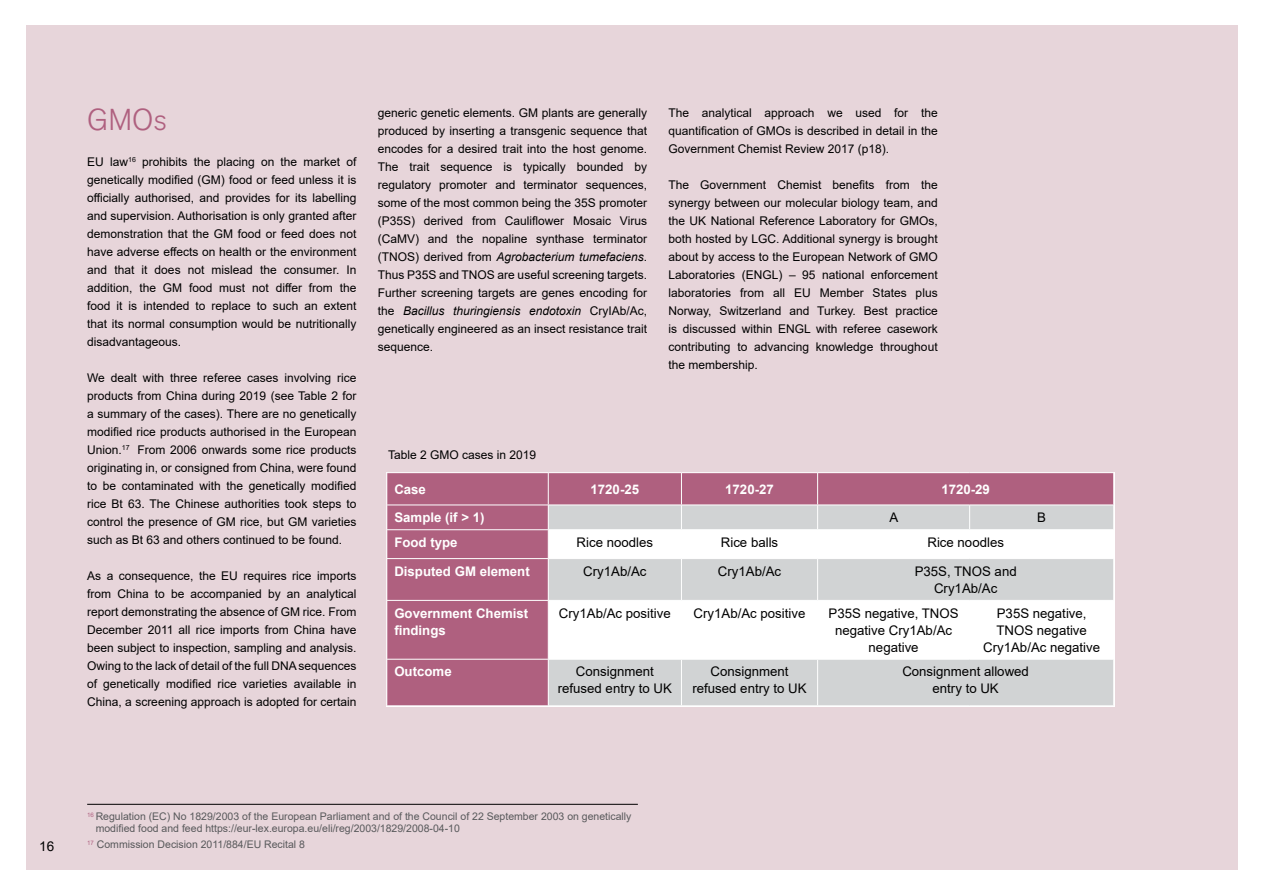
<style>
.page{position:relative;width:1263px;height:893px;background:#fff}
.page>*{position:absolute;margin:0;border:0;box-sizing:border-box;transform-origin:0 0}
.t1{font:300 30px "Akzidenz Grotesk BQ";color:#af607f}
.t2{font:13.5px "Arial";color:#000}
.t3{font:13.2px/17.1px "Arial";color:#000;text-align:center}
.t4{font:700 13.2px/17.1px "Arial";color:#fff}
.t5{font:12px/18px "Arial";color:#000;text-align:justify}
.t6{font:10.5px/12px "Arial";color:#58595b}
.s1{font-style:italic}
</style>
<div class="page">
<div style="left:26px;top:26px;width:1211px;height:844px;background:#e7d5da"></div>
<hr style="left:87px;top:804px;width:551px;height:1px;background:#000">
<div style="left:387px;top:473px;width:726px;height:232px;background:#af607f"></div>
<svg style="left:549px;top:506px;width:564px;height:199px;background:#e5e6e7"></svg>
<hr style="left:386px;top:472px;width:162px;height:1px;background:#fff">
<hr style="left:386px;top:473px;width:1px;height:32px;background:#fff">
<hr style="left:548px;top:472px;width:133px;height:1px;background:#fff">
<hr style="left:548px;top:473px;width:1px;height:32px;background:#fff">
<hr style="left:681px;top:472px;width:137px;height:1px;background:#fff">
<hr style="left:681px;top:473px;width:1px;height:32px;background:#fff">
<hr style="left:818px;top:472px;width:152px;height:1px;background:#fff">
<hr style="left:817px;top:473px;width:1px;height:32px;background:#fff">
<hr style="left:970px;top:472px;width:144px;height:1px;background:#fff">
<hr style="left:1113px;top:473px;width:1px;height:32px;background:#fff">
<hr style="left:386px;top:505px;width:162px;height:1px;background:#fff">
<hr style="left:548px;top:505px;width:133px;height:1px;background:#fff">
<hr style="left:681px;top:505px;width:137px;height:1px;background:#fff">
<hr style="left:818px;top:505px;width:152px;height:1px;background:#fff">
<hr style="left:970px;top:505px;width:144px;height:1px;background:#fff">
<svg style="left:969px;top:505px;width:1px;height:24px"></svg>
<hr style="left:386px;top:529px;width:162px;height:1px;background:#fff">
<svg style="left:386px;top:505px;width:1px;height:53px"></svg>
<hr style="left:548px;top:529px;width:133px;height:1px;background:#fff">
<svg style="left:548px;top:505px;width:1px;height:53px"></svg>
<hr style="left:681px;top:529px;width:137px;height:1px;background:#fff">
<svg style="left:681px;top:505px;width:1px;height:53px"></svg>
<hr style="left:818px;top:529px;width:152px;height:1px;background:#fff">
<svg style="left:817px;top:505px;width:1px;height:53px"></svg>
<hr style="left:970px;top:529px;width:144px;height:1px;background:#fff">
<svg style="left:1113px;top:505px;width:1px;height:53px"></svg>
<hr style="left:386px;top:558px;width:162px;height:1px;background:#fff">
<hr style="left:386px;top:559px;width:1px;height:41px;background:#fff">
<hr style="left:548px;top:558px;width:133px;height:1px;background:#fff">
<hr style="left:548px;top:559px;width:1px;height:41px;background:#fff">
<hr style="left:681px;top:558px;width:137px;height:1px;background:#fff">
<hr style="left:681px;top:559px;width:1px;height:41px;background:#fff">
<hr style="left:818px;top:558px;width:152px;height:1px;background:#fff">
<hr style="left:817px;top:559px;width:1px;height:41px;background:#fff">
<hr style="left:970px;top:558px;width:144px;height:1px;background:#fff">
<hr style="left:1113px;top:559px;width:1px;height:41px;background:#fff">
<hr style="left:386px;top:600px;width:162px;height:1px;background:#fff">
<hr style="left:386px;top:601px;width:1px;height:58px;background:#fff">
<hr style="left:548px;top:600px;width:133px;height:1px;background:#fff">
<hr style="left:548px;top:601px;width:1px;height:58px;background:#fff">
<hr style="left:681px;top:600px;width:137px;height:1px;background:#fff">
<hr style="left:681px;top:601px;width:1px;height:58px;background:#fff">
<hr style="left:818px;top:600px;width:152px;height:1px;background:#fff">
<hr style="left:817px;top:601px;width:1px;height:58px;background:#fff">
<hr style="left:970px;top:600px;width:144px;height:1px;background:#fff">
<hr style="left:969px;top:601px;width:1px;height:58px;background:#fff">
<hr style="left:1113px;top:601px;width:1px;height:58px;background:#fff">
<hr style="left:386px;top:659px;width:162px;height:1px;background:#fff">
<hr style="left:386px;top:660px;width:1px;height:45px;background:#fff">
<hr style="left:548px;top:659px;width:133px;height:1px;background:#fff">
<hr style="left:548px;top:660px;width:1px;height:45px;background:#fff">
<hr style="left:681px;top:659px;width:137px;height:1px;background:#fff">
<hr style="left:681px;top:660px;width:1px;height:45px;background:#fff">
<hr style="left:818px;top:659px;width:152px;height:1px;background:#fff">
<hr style="left:817px;top:660px;width:1px;height:45px;background:#fff">
<hr style="left:970px;top:659px;width:144px;height:1px;background:#fff">
<hr style="left:1113px;top:660px;width:1px;height:45px;background:#fff">
<hr style="left:386px;top:705px;width:162px;height:1px;background:#fff">
<hr style="left:548px;top:705px;width:133px;height:1px;background:#fff">
<hr style="left:681px;top:705px;width:137px;height:1px;background:#fff">
<hr style="left:818px;top:705px;width:152px;height:1px;background:#fff">
<hr style="left:970px;top:705px;width:144px;height:1px;background:#fff">
<h1 class="t1" style="left:87px;top:102px;width:81px">GMOs</h1>
<p class="t5" style="left:87px;top:152px;width:271px">EU law<sup>16</sup> prohibits the placing on the market of genetically modified (GM) food or feed unless it is officially authorised, and provides for its labelling and supervision. Authorisation is only granted after demonstration that the GM food or feed does not have adverse effects on health or the environment and that it does not mislead the consumer. In addition, the GM food must not differ from the food it is intended to replace to such an extent that its normal consumption would be nutritionally disadvantageous.</p>
<p class="t5" style="left:87px;top:368px;width:271px">We dealt with three referee cases involving rice products from China during 2019 (see Table 2 for a summary of the cases). There are no genetically modified rice products authorised in the European Union.<sup>17</sup> From 2006 onwards some rice products originating in, or consigned from China, were found to be contaminated with the genetically modified rice Bt 63. The Chinese authorities took steps to control the presence of GM rice, but GM varieties such as Bt 63 and others continued to be found.</p>
<p class="t5" style="left:87px;top:566px;width:271px">As a consequence, the EU requires rice imports from China to be accompanied by an analytical report demonstrating the absence of GM rice. From December 2011 all rice imports from China have been subject to inspection, sampling and analysis.<br>Owing to the lack of detail of the full DNA sequences of genetically modified rice varieties available in China, a screening approach is adopted for certain</p>
<p class="t5" style="left:378px;top:104px;width:271px">generic genetic elements. GM plants are generally produced by inserting a transgenic sequence that encodes for a desired trait into the host genome.<br>The trait sequence is typically bounded by regulatory promoter and terminator sequences, some of the most common being the 35S promoter (P35S) derived from Cauliflower Mosaic Virus (CaMV) and the nopaline synthase terminator (TNOS) derived from <span class="s1">Agrobacterium tumefaciens</span>.<br>Thus P35S and TNOS are useful screening targets.<br>Further screening targets are genes encoding for the <span class="s1">Bacillus thuringiensis endotoxin</span> CryIAb/Ac, genetically engineered as an insect resistance trait sequence.</p>
<p class="t5" style="left:668px;top:104px;width:271px">The analytical approach we used for the quantification of GMOs is described in detail in the Government Chemist Review 2017 (p18).</p>
<p class="t5" style="left:668px;top:176px;width:271px">The Government Chemist benefits from the synergy between our molecular biology team, and the UK National Reference Laboratory for GMOs, both hosted by LGC. Additional synergy is brought about by access to the European Network of GMO Laboratories (ENGL) – 95 national enforcement laboratories from all EU Member States plus Norway, Switzerland and Turkey. Best practice is discussed within ENGL with referee casework contributing to advancing knowledge throughout the membership.</p>
<p class="t5" style="left:388px;top:446px;width:150px">Table 2 GMO cases in 2019</p>
<p class="t4" style="left:394px;top:481px;width:33px">Case</p>
<p class="t4" style="left:591px;top:481px;width:50px">1720-25</p>
<p class="t4" style="left:725px;top:481px;width:50px">1720-27</p>
<p class="t4" style="left:941px;top:481px;width:50px">1720-29</p>
<p class="t4" style="left:394px;top:509px;width:92px">Sample (if &gt; 1)</p>
<p class="t3" style="left:889px;top:509px;width:10px">A</p>
<p class="t3" style="left:1037px;top:509px;width:10px">B</p>
<p class="t4" style="left:394px;top:534px;width:65px">Food type</p>
<p class="t3" style="left:577px;top:534px;width:78px">Rice noodles</p>
<p class="t3" style="left:721px;top:534px;width:59px">Rice balls</p>
<p class="t3" style="left:927px;top:534px;width:78px">Rice noodles</p>
<p class="t4" style="left:394px;top:563px;width:137px">Disputed GM element</p>
<p class="t3" style="left:583px;top:562px;width:65px">Cry1Ab/Ac</p>
<p class="t3" style="left:718px;top:562px;width:65px">Cry1Ab/Ac</p>
<p class="t3" style="left:915px;top:563px;width:104px">P35S, TNOS and<br>Cry1Ab/Ac</p>
<p class="t4" style="left:394px;top:605px;width:135px">Government Chemist findings</p>
<p class="t3" style="left:559px;top:604px;width:113px">Cry1Ab/Ac positive</p>
<p class="t3" style="left:694px;top:604px;width:113px">Cry1Ab/Ac positive</p>
<p class="t3" style="left:829px;top:604px;width:132px">P35S negative, TNOS negative Cry1Ab/Ac negative</p>
<p class="t3" style="left:983px;top:604px;width:119px">P35S negative,<br>TNOS negative<br>Cry1Ab/Ac negative</p>
<p class="t4" style="left:394px;top:663px;width:59px">Outcome</p>
<p class="t3" style="left:558px;top:663px;width:116px">Consignment refused entry to UK</p>
<p class="t3" style="left:692px;top:663px;width:116px">Consignment refused entry to UK</p>
<p class="t3" style="left:902px;top:663px;width:128px">Consignment allowed entry to UK</p>
<p class="t2" style="left:39px;top:837px;width:17px">16</p>
<p class="t6" style="left:96px;top:810px;width:537px;text-indent:-8px"><sup>16</sup> Regulation (EC) No 1829/2003 of the European Parliament and of the Council of 22 September 2003 on genetically modified food and feed https://eur-lex.europa.eu/eli/reg/2003/1829/2008-04-10</p>
<p class="t6" style="left:87px;top:839px;width:219px"><sup>17</sup> Commission Decision 2011/884/EU Recital 8</p>
</div>
